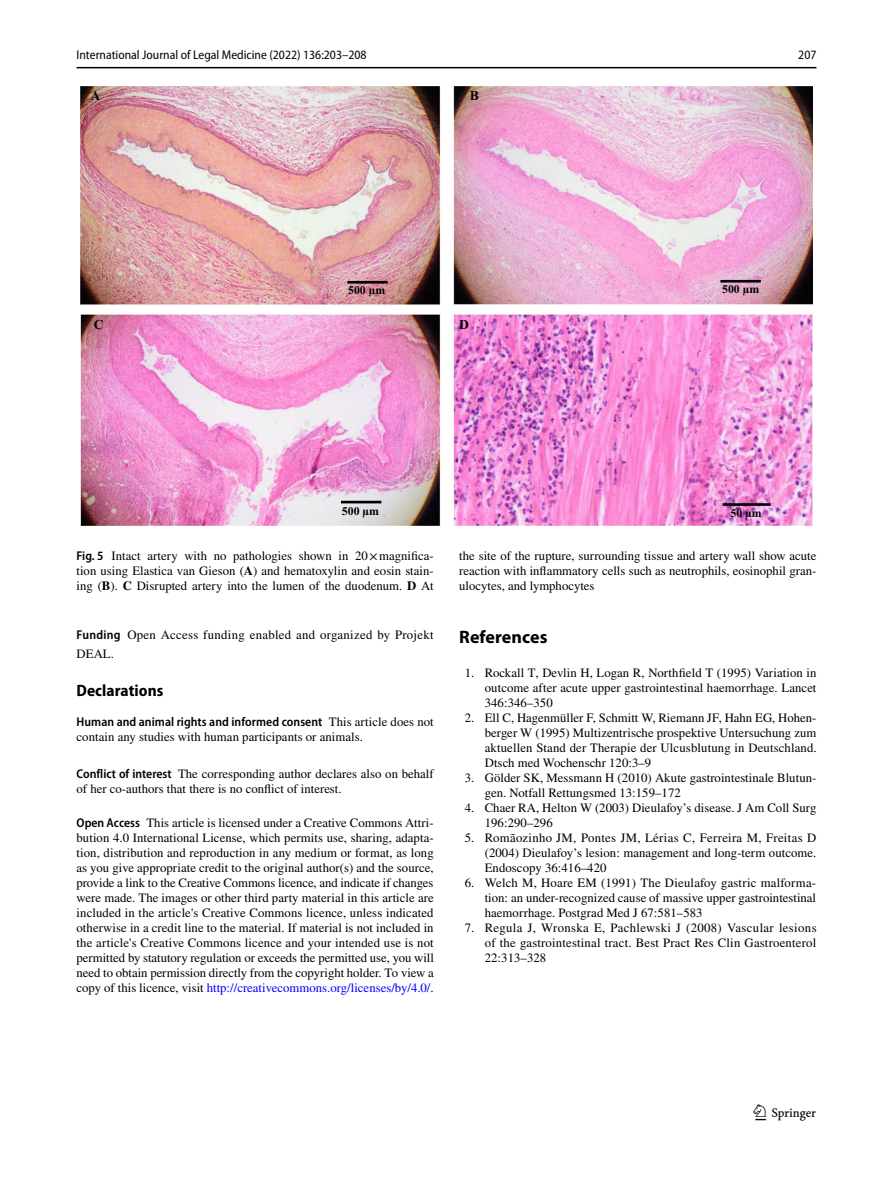
<style>
.page{position:relative;width:893px;height:1187px;background:#fff}
.page>*{position:absolute;margin:0;border:0;box-sizing:border-box;transform-origin:0 0}
.t1{font:22.5px "Springnew Regular 3";color:#000}
.t2{font:700 18px "Myriad Pro";letter-spacing:.005em;color:#000}
.t3{font:700 semi-condensed 16.5px "Myriad Pro";letter-spacing:.005em;color:#000}
.t4{font:13.65px "Times New Roman PS Bold MT4";color:#000}
.t5{font:12.75px/15px "STIX";letter-spacing:.005em;color:#000;text-align:justify}
.t6{font:12.75px/18.8px "STIX";letter-spacing:.025em;color:#000}
.t7{font:600 semi-condensed 12.75px "Myriad Pro";letter-spacing:.005em;color:#000}
.t8{font:12.75px "Myriad Pro Semi Cn 4";color:#000}
.t9{font:semi-condensed 12.75px "Myriad Pro";color:#000}
.t10{font:11.85px "Times New Roman PS Bold MT4";color:#000}
.s1{font-family:"Myriad Pro";font-weight:600;font-stretch:semi-condensed}
.s2{font-weight:700}
.s3{font-family:"STIX";font-weight:400;font-stretch:normal}
.s4{color:#00f}
</style>
<div class="page">
<hr style="left:77px;top:67px;width:739px;height:1px;background:#000">
<img style="left:81px;top:87px;width:731px;height:438px">
<hr style="left:341px;top:500px;width:40px;height:3px;background:#000">
<hr style="left:347px;top:281px;width:41px;height:2px;background:#000">
<hr style="left:720px;top:280px;width:41px;height:2px;background:#000">
<hr style="left:723px;top:503px;width:48px;height:3px;background:#000">
<p class="t8" style="left:77px;top:48px;width:292px">International Journal of Legal Medicine (2022) 136:203–208</p>
<p class="t9" style="left:798px;top:48px;width:20px">207</p>
<p class="t4" style="left:91px;top:86px;width:11px">A</p>
<p class="t4" style="left:470px;top:86px;width:11px">B</p>
<p class="t10" style="left:348px;top:281px;width:39px">500 µm</p>
<p class="t10" style="left:722px;top:281px;width:39px">500 µm</p>
<p class="t4" style="left:94px;top:314px;width:11px">C</p>
<p class="t4" style="left:459px;top:314px;width:11px">D</p>
<p class="t10" style="left:342px;top:502px;width:39px">500 µm</p>
<p class="t10" style="left:730px;top:505px;width:33px">50 µm</p>
<p class="t5" style="left:77px;top:549px;width:359px"><span class="s1">Fig. 5</span> Intact artery with no pathologies shown in 20×magnifica&shy;tion using Elastica van Gieson (<span class="s2">A</span>) and hematoxylin and eosin stain&shy;ing (<span class="s2">B</span>). <span class="s2">C</span> Disrupted artery into the lumen of the duodenum. <span class="s2">D</span> At</p>
<p class="t5" style="left:459px;top:549px;width:359px">the site of the rupture, surrounding tissue and artery wall show acute reaction with inflammatory cells such as neutrophils, eosinophil gran&shy;ulocytes, and lymphocytes</p>
<p class="t6" style="left:77px;top:626px;width:359px"><span class="s1">Funding</span> Open Access funding enabled and organized by Projekt<br>DEAL.</p>
<p class="t3" style="left:77px;top:680px;width:88px">Declarations</p>
<p class="t7" style="left:77px;top:714px;width:359px">Human and animal rights and informed consent <span class="s3">This article does not</span></p>
<p class="t5" style="left:77px;top:729px;width:288px">contain any studies with human participants or animals.</p>
<p class="t5" style="left:77px;top:767px;width:359px"><span class="s1">Conflict of interest</span> The corresponding author declares also on behalf of her co-authors that there is no conflict of interest.</p>
<p class="t5" style="left:77px;top:815px;width:359px"><span class="s1">Open Access</span> This article is licensed under a Creative Commons Attri&shy;bution 4.0 International License, which permits use, sharing, adapta&shy;tion, distribution and reproduction in any medium or format, as long as you give appropriate credit to the original author(s) and the source, provide a link to the Creative Commons licence, and indicate if changes were made. The images or other third party material in this article are included in the article's Creative Commons licence, unless indicated otherwise in a credit line to the material. If material is not included in the article's Creative Commons licence and your intended use is not permitted by statutory regulation or exceeds the permitted use, you will need to obtain permission directly from the copyright holder. To view a copy of this licence, visit <span class="s4">http://creativecommons.org/licenses/by/4.0/</span>.</p>
<h2 class="t2" style="left:459px;top:625px;width:90px">References</h2>
<p class="t5" style="left:485px;top:665px;width:333px;text-indent:-20px">1. Rockall T, Devlin H, Logan R, Northfield T (1995) Variation in outcome after acute upper gastrointestinal haemorrhage. Lancet 346:346–350</p>
<p class="t5" style="left:485px;top:710px;width:333px;text-indent:-20px">2. Ell C, Hagenmüller F, Schmitt W, Riemann JF, Hahn EG, Hohen&shy;berger W (1995) Multizentrische prospektive Untersuchung zum aktuellen Stand der Therapie der Ulcusblutung in Deutschland.<br>Dtsch med Wochenschr 120:3–9</p>
<p class="t5" style="left:485px;top:770px;width:333px;text-indent:-20px">3. Gölder SK, Messmann H (2010) Akute gastrointestinale Blutun&shy;gen. Notfall Rettungsmed 13:159–172</p>
<p class="t5" style="left:485px;top:800px;width:333px;text-indent:-20px">4. Chaer RA, Helton W (2003) Dieulafoy’s disease. J Am Coll Surg<br>196:290–296</p>
<p class="t5" style="left:485px;top:830px;width:333px;text-indent:-20px">5. Romãozinho JM, Pontes JM, Lérias C, Ferreira M, Freitas D (2004) Dieulafoy’s lesion: management and long-term outcome.<br>Endoscopy 36:416–420</p>
<p class="t5" style="left:485px;top:875px;width:333px;text-indent:-20px">6. Welch M, Hoare EM (1991) The Dieulafoy gastric malforma&shy;tion: an under-recognized cause of massive upper gastrointestinal haemorrhage. Postgrad Med J 67:581–583</p>
<p class="t5" style="left:485px;top:920px;width:333px;text-indent:-20px">7. Regula J, Wronska E, Pachlewski J (2008) Vascular lesions of the gastrointestinal tract. Best Pract Res Clin Gastroenterol 22:313–328</p>
<h1 class="t1" style="left:755px;top:1104px;width:62px">1 3</h1>
</div>
